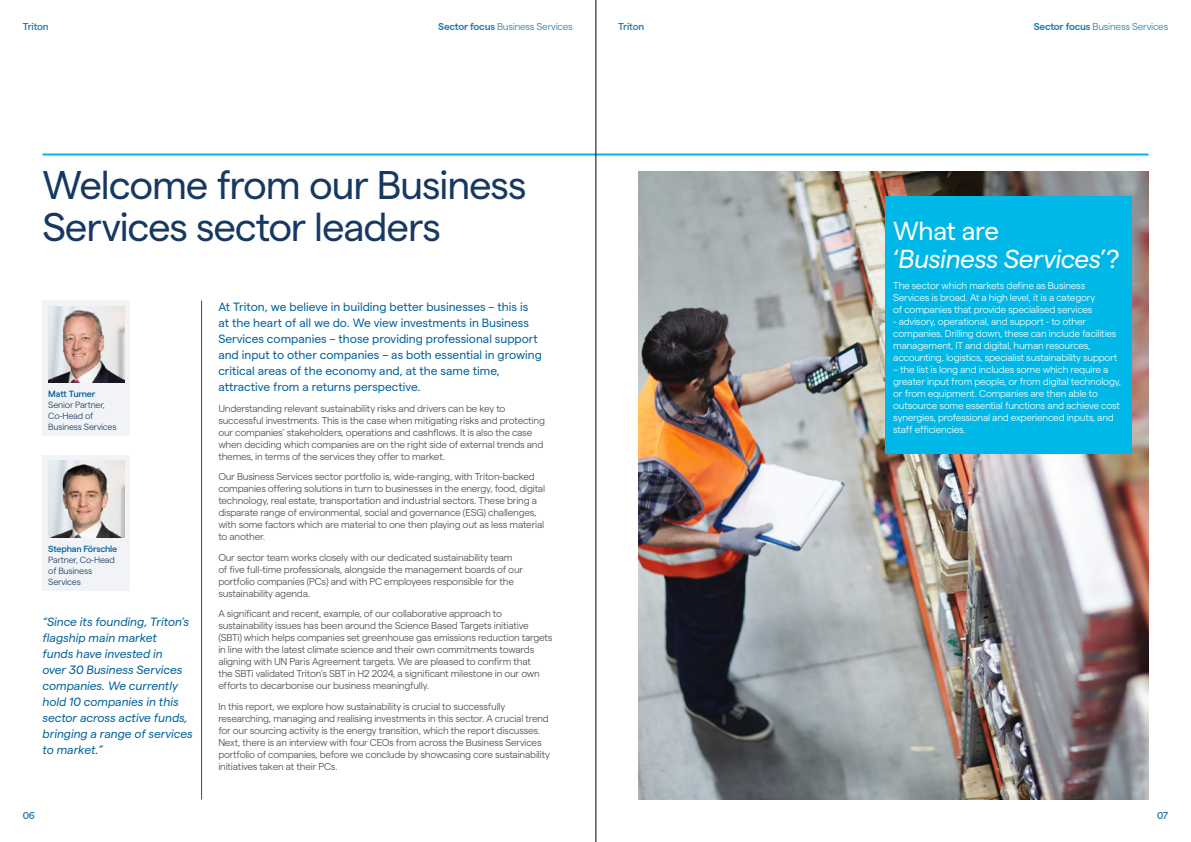
<style>
.page{position:relative;width:1191px;height:842px;background:#fff}
.page>*{position:absolute;margin:0;border:0;box-sizing:border-box;transform-origin:0 0}
.t1{font:40px/42px "Matter";letter-spacing:-.03em;color:#173961}
.t2{font:italic 26px/28px "Matter";letter-spacing:-.015em;color:#fff}
.t3{font:12px/16px "Matter";color:#00629b}
.t4{font:italic 12px/16px "Matter";color:#00629b}
.t5{font:300 10px/12px "Matter";letter-spacing:-.02em;color:#4a4a49}
.t6{font:300 10px/12px "Matter";letter-spacing:-.02em;color:#fff}
.t7{font:300 10px "Matter";letter-spacing:-.02em;color:#267aaa}
.t8{font:500 10px "Matter";letter-spacing:-.02em;color:#267aaa}
.t9{font:300 9px/11px "Matter";letter-spacing:-.02em;color:#173961}
.t10{font:500 9px "Matter";letter-spacing:-.02em;color:#00629b}
.s1{font-weight:600}
.s2{font-style:normal}
</style>
<div class="page">
<hr style="left:201px;top:300px;width:1px;height:499px;background:#00629b">
<div style="left:43px;top:301px;width:87px;height:135px;background:#f1f3f7"></div>
<img style="left:48px;top:306px;width:77px;height:77px">
<div style="left:43px;top:455px;width:87px;height:136px;background:#f1f3f7"></div>
<img style="left:48px;top:461px;width:77px;height:76px">
<hr style="left:43px;top:153px;width:1105px;height:2px;background:#00b8e8">
<img style="left:638px;top:171px;width:510px;height:628px">
<div style="left:884px;top:196px;width:247px;height:258px;background:#00b8e8"></div>
<hr style="left:595px;top:0;width:1px;height:842px;background:#000">
<p class="t8" style="left:23px;top:19px;width:28px">Triton</p>
<p class="t7" style="left:438px;top:19px;width:136px"><span class="s1">Sector focus</span> Business Services</p>
<p class="t8" style="left:618px;top:19px;width:28px">Triton</p>
<p class="t7" style="left:1033px;top:19px;width:136px"><span class="s1">Sector focus</span> Business Services</p>
<h1 class="t1" style="left:43px;top:161px;width:486px">Welcome from our Business<br>Services sector leaders</h1>
<p class="t10" style="left:48px;top:388px;width:49px">Matt Turner</p>
<p class="t9" style="left:48px;top:399px;width:70px">Senior Partner,<br>Co-Head of<br>Business Services</p>
<p class="t10" style="left:48px;top:542px;width:71px">Stephan Förschle</p>
<p class="t9" style="left:48px;top:553px;width:68px">Partner, Co-Head of Business<br>Services</p>
<p class="t4" style="left:43px;top:613px;width:152px">“Since its founding, Triton’s flagship main market<br>funds have invested in<br>over 30 Business Services companies. We currently hold 10 companies in this sector across active funds, bringing a range of services to market.”</p>
<p class="t3" style="left:218px;top:298px;width:325px">At Triton, we believe in building better businesses – this is at the heart of all we do. We view investments in Business Services companies – those providing professional support and input to other companies – as both essential in growing critical areas of the economy and, at the same time, attractive from a returns perspective.</p>
<p class="t5" style="left:218px;top:402px;width:328px">Understanding relevant sustainability risks and drivers can be key to successful investments. This is the case when mitigating risks and protecting our companies’ stakeholders, operations and cashflows. It is also the case when deciding which companies are on the right side of external trends and themes, in terms of the services they offer to market.</p>
<p class="t5" style="left:218px;top:470px;width:328px">Our Business Services sector portfolio is, wide-ranging, with Triton-backed companies offering solutions in turn to businesses in the energy, food, digital technology, real estate, transportation and industrial sectors. These bring a disparate range of environmental, social and governance (ESG) challenges, with some factors which are material to one then playing out as less material to another.</p>
<p class="t5" style="left:218px;top:551px;width:306px">Our sector team works closely with our dedicated sustainability team of five full-time professionals, alongside the management boards of our portfolio companies (PCs) and with PC employees responsible for the sustainability agenda.</p>
<p class="t5" style="left:218px;top:607px;width:336px">A significant and recent, example, of our collaborative approach to sustainability issues has been around the Science Based Targets initiative (SBTi) which helps companies set greenhouse gas emissions reduction targets in line with the latest climate science and their own commitments towards aligning with UN Paris Agreement targets. We are pleased to confirm that<br>the SBTi validated Triton's SBT in H2 2024, a significant milestone in our own efforts to decarbonise our business meaningfully.</p>
<p class="t5" style="left:218px;top:700px;width:333px">In this report, we explore how sustainability is crucial to successfully researching, managing and realising investments in this sector. A crucial trend for our sourcing activity is the energy transition, which the report discusses.<br>Next, there is an interview with four CEOs from across the Business Services portfolio of companies, before we conclude by showcasing core sustainability initiatives taken at their PCs.</p>
<h2 class="t2" style="left:893px;top:215px;width:228px"><span class="s2">What are<br>‘</span>Business Services<span class="s2">’?</span></h2>
<p class="t6" style="left:893px;top:278px;width:203px">The sector which markets define as Business<br>Services is broad. At a high level, it is a category of companies that provide specialised services</p>
<p class="t6" style="left:893px;top:314px;width:225px">- advisory, operational, and support - to other companies. Drilling down, these can include facilities management, IT and digital, human resources, accounting, logistics, specialist sustainability support</p>
<p class="t6" style="left:893px;top:362px;width:229px">– the list is long and includes some which require a greater input from people, or from digital technology, or from equipment. Companies are then able to outsource some essential functions and achieve cost synergies, professional and experienced inputs, and staff efficiencies.</p>
<p class="t8" style="left:23px;top:808px;width:14px">06</p>
<p class="t8" style="left:1157px;top:808px;width:13px">07</p>
</div>
